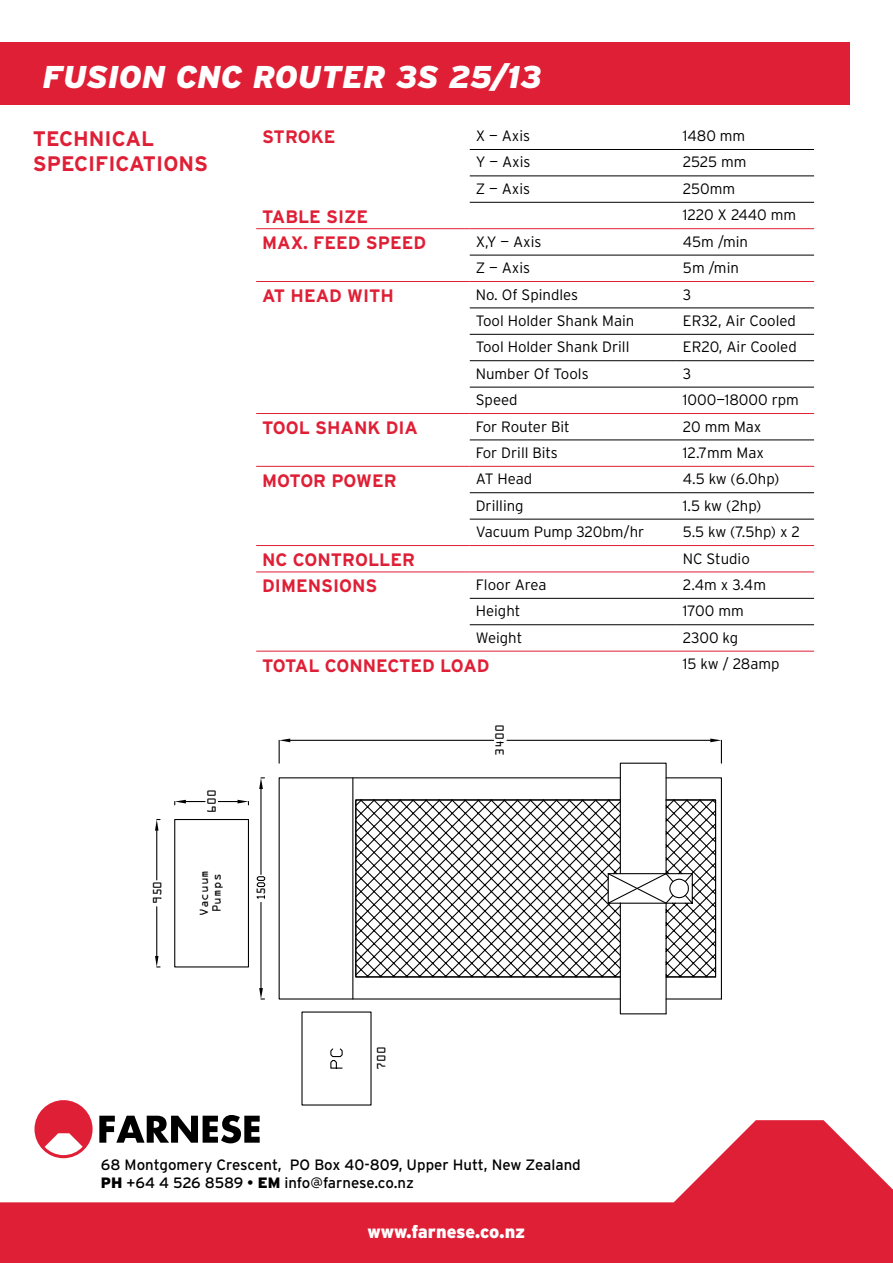
<style>
.page{position:relative;width:893px;height:1263px;background:#fff}
.page>*{position:absolute;margin:0;border:0;box-sizing:border-box;transform-origin:0 0}
.t1{font:italic 900 31.5px "Interstate";color:#fff}
.t2{font:700 21px/25.2px "Interstate";color:#df1f36}
.t3{font:700 18px "Interstate";color:#df1f36}
.t4{font:900 18px "Interstate";color:#fff}
.t5{font:300 15px "Interstate";color:#000}
.t6{font:15px/18px "Interstate";color:#000}
.t7{font:10.8px/12.9px "OCRA Std";color:#000;text-align:center}
.s1{font-weight:900}
</style>
<div class="page">
<hr style="left:352px;top:778px;width:1px;height:221px;background:#000">
<svg style="left:354px;top:801px;width:253px;height:199px"></svg>
<div style="left:174px;top:819px;width:75px;height:148px;border:1px solid #000"></div>
<div style="left:355px;top:799px;width:266px;height:178px;border:1px solid #000"></div>
<hr style="left:290px;top:740px;width:204px;height:1px;background:#000">
<hr style="left:507px;top:740px;width:203px;height:1px;background:#000">
<svg style="left:279px;top:738px;width:11px;height:25px"></svg>
<svg style="left:710px;top:738px;width:12px;height:25px"></svg>
<hr style="left:260px;top:902px;width:1px;height:86px;background:#000">
<hr style="left:260px;top:789px;width:1px;height:85px;background:#000">
<svg style="left:259px;top:988px;width:5px;height:11px"></svg>
<svg style="left:259px;top:777px;width:5px;height:12px"></svg>
<svg style="left:256px;top:876px;width:10px;height:11px"></svg>
<svg style="left:218px;top:800px;width:31px;height:5px"></svg>
<svg style="left:174px;top:800px;width:31px;height:5px"></svg>
<hr style="left:156px;top:907px;width:1px;height:49px;background:#000">
<hr style="left:156px;top:831px;width:1px;height:49px;background:#000">
<svg style="left:155px;top:956px;width:5px;height:11px"></svg>
<svg style="left:155px;top:819px;width:5px;height:12px"></svg>
<svg style="left:607px;top:777px;width:115px;height:238px"></svg>
<svg style="left:330px;top:1048px;width:13px;height:21px"></svg>
<svg style="left:256px;top:896px;width:9px;height:3px"></svg>
<svg style="left:99px;top:1115px;width:161px;height:5px"></svg>
<svg style="left:36px;top:1100px;width:55px;height:20px"></svg>
<svg style="left:256px;top:149px;width:558px;height:502px"></svg>
<hr style="left:470px;top:149px;width:207px;height:1px;background:#000">
<hr style="left:677px;top:149px;width:137px;height:1px;background:#000">
<hr style="left:470px;top:176px;width:207px;height:1px;background:#000">
<hr style="left:677px;top:176px;width:137px;height:1px;background:#000">
<hr style="left:470px;top:202px;width:207px;height:1px;background:#000">
<hr style="left:677px;top:202px;width:137px;height:1px;background:#000">
<hr style="left:470px;top:255px;width:207px;height:1px;background:#000">
<hr style="left:677px;top:255px;width:137px;height:1px;background:#000">
<hr style="left:470px;top:308px;width:207px;height:1px;background:#000">
<hr style="left:677px;top:308px;width:137px;height:1px;background:#000">
<hr style="left:470px;top:334px;width:207px;height:1px;background:#000">
<hr style="left:677px;top:334px;width:137px;height:1px;background:#000">
<hr style="left:470px;top:360px;width:207px;height:1px;background:#000">
<hr style="left:677px;top:360px;width:137px;height:1px;background:#000">
<hr style="left:470px;top:387px;width:207px;height:1px;background:#000">
<hr style="left:677px;top:387px;width:137px;height:1px;background:#000">
<hr style="left:470px;top:440px;width:207px;height:1px;background:#000">
<hr style="left:677px;top:440px;width:137px;height:1px;background:#000">
<hr style="left:470px;top:492px;width:207px;height:1px;background:#000">
<hr style="left:677px;top:492px;width:137px;height:1px;background:#000">
<hr style="left:470px;top:519px;width:207px;height:1px;background:#000">
<hr style="left:677px;top:519px;width:137px;height:1px;background:#000">
<hr style="left:470px;top:598px;width:207px;height:1px;background:#000">
<hr style="left:677px;top:598px;width:137px;height:1px;background:#000">
<hr style="left:470px;top:624px;width:207px;height:1px;background:#000">
<hr style="left:677px;top:624px;width:137px;height:1px;background:#000">
<hr style="left:256px;top:228px;width:214px;height:1px;background:#df1f36">
<hr style="left:470px;top:228px;width:207px;height:1px;background:#df1f36">
<hr style="left:677px;top:228px;width:137px;height:1px;background:#df1f36">
<hr style="left:256px;top:281px;width:214px;height:1px;background:#df1f36">
<hr style="left:470px;top:281px;width:207px;height:1px;background:#df1f36">
<hr style="left:677px;top:281px;width:137px;height:1px;background:#df1f36">
<hr style="left:256px;top:413px;width:214px;height:1px;background:#df1f36">
<hr style="left:470px;top:413px;width:207px;height:1px;background:#df1f36">
<hr style="left:677px;top:413px;width:137px;height:1px;background:#df1f36">
<hr style="left:256px;top:466px;width:214px;height:1px;background:#df1f36">
<hr style="left:470px;top:466px;width:207px;height:1px;background:#df1f36">
<hr style="left:677px;top:466px;width:137px;height:1px;background:#df1f36">
<hr style="left:256px;top:545px;width:214px;height:1px;background:#df1f36">
<hr style="left:470px;top:545px;width:207px;height:1px;background:#df1f36">
<hr style="left:677px;top:545px;width:137px;height:1px;background:#df1f36">
<hr style="left:256px;top:571px;width:214px;height:1px;background:#df1f36">
<hr style="left:470px;top:571px;width:207px;height:1px;background:#df1f36">
<hr style="left:677px;top:571px;width:137px;height:1px;background:#df1f36">
<hr style="left:256px;top:651px;width:214px;height:1px;background:#df1f36">
<hr style="left:470px;top:651px;width:207px;height:1px;background:#df1f36">
<hr style="left:677px;top:651px;width:137px;height:1px;background:#df1f36">
<div style="left:0;top:43px;width:850px;height:62px;background:#df1f36"></div>
<svg style="left:0;top:1120px;width:893px;height:143px;fill:#df1f36"></svg>
<h1 class="t1" style="left:43px;top:59px;width:500px">FUSION CNC ROUTER 3S 25/13</h1>
<h2 class="t2" style="left:33px;top:126px;width:177px">TECHNICAL<br>SPECIFICATIONS</h2>
<p class="t3" style="left:262px;top:127px;width:75px">STROKE</p>
<p class="t5" style="left:476px;top:127px;width:56px">X — Axis</p>
<p class="t5" style="left:683px;top:127px;width:64px">1480 mm</p>
<p class="t5" style="left:476px;top:154px;width:56px">Y — Axis</p>
<p class="t5" style="left:683px;top:154px;width:65px">2525 mm</p>
<p class="t5" style="left:476px;top:180px;width:56px">Z — Axis</p>
<p class="t5" style="left:683px;top:180px;width:54px">250mm</p>
<p class="t3" style="left:262px;top:206px;width:108px">TABLE SIZE</p>
<p class="t5" style="left:683px;top:207px;width:115px">1220 X 2440 mm</p>
<p class="t3" style="left:262px;top:233px;width:165px">MAX. FEED SPEED</p>
<p class="t5" style="left:476px;top:233px;width:67px">X,Y — Axis</p>
<p class="t5" style="left:683px;top:233px;width:67px">45m /min</p>
<p class="t5" style="left:476px;top:259px;width:56px">Z — Axis</p>
<p class="t5" style="left:683px;top:259px;width:58px">5m /min</p>
<p class="t3" style="left:262px;top:285px;width:133px">AT HEAD WITH</p>
<p class="t5" style="left:476px;top:286px;width:104px">No. Of Spindles</p>
<p class="t5" style="left:683px;top:286px;width:10px">3</p>
<p class="t5" style="left:476px;top:312px;width:160px">Tool Holder Shank Main</p>
<p class="t5" style="left:683px;top:312px;width:114px">ER32, Air Cooled</p>
<p class="t5" style="left:476px;top:339px;width:155px">Tool Holder Shank Drill</p>
<p class="t5" style="left:683px;top:339px;width:115px">ER20, Air Cooled</p>
<p class="t5" style="left:476px;top:365px;width:114px">Number Of Tools</p>
<p class="t5" style="left:683px;top:365px;width:10px">3</p>
<p class="t5" style="left:476px;top:391px;width:43px">Speed</p>
<p class="t5" style="left:683px;top:391px;width:118px">1000—18000 rpm</p>
<p class="t3" style="left:262px;top:417px;width:157px">TOOL SHANK DIA</p>
<p class="t5" style="left:476px;top:418px;width:95px">For Router Bit</p>
<p class="t5" style="left:683px;top:418px;width:80px">20 mm Max</p>
<p class="t5" style="left:476px;top:444px;width:84px">For Drill Bits</p>
<p class="t5" style="left:683px;top:444px;width:83px">12.7mm Max</p>
<p class="t3" style="left:262px;top:470px;width:136px">MOTOR POWER</p>
<p class="t5" style="left:476px;top:471px;width:58px">AT Head</p>
<p class="t5" style="left:683px;top:471px;width:98px">4.5 kw (6.0hp)</p>
<p class="t5" style="left:476px;top:497px;width:49px">Drilling</p>
<p class="t5" style="left:683px;top:497px;width:80px">1.5 kw (2hp)</p>
<p class="t5" style="left:476px;top:523px;width:170px">Vacuum Pump 320bm/hr</p>
<p class="t5" style="left:683px;top:523px;width:119px">5.5 kw (7.5hp) x 2</p>
<p class="t3" style="left:262px;top:549px;width:154px">NC CONTROLLER</p>
<p class="t5" style="left:683px;top:550px;width:68px">NC Studio</p>
<p class="t3" style="left:262px;top:576px;width:117px">DIMENSIONS</p>
<p class="t5" style="left:476px;top:576px;width:72px">Floor Area</p>
<p class="t5" style="left:683px;top:576px;width:85px">2.4m x 3.4m</p>
<p class="t5" style="left:476px;top:603px;width:46px">Height</p>
<p class="t5" style="left:683px;top:603px;width:62px">1700 mm</p>
<p class="t5" style="left:476px;top:629px;width:48px">Weight</p>
<p class="t5" style="left:683px;top:629px;width:57px">2300 kg</p>
<p class="t3" style="left:262px;top:655px;width:229px">TOTAL CONNECTED LOAD</p>
<p class="t5" style="left:683px;top:655px;width:98px">15 kw / 28amp</p>
<p class="t7" style="left:206px;top:813px;width:25px;rotate:-90deg">600</p>
<p class="t7" style="left:152px;top:904px;width:25px;rotate:-90deg">950</p>
<p class="t7" style="left:198px;top:916px;width:48px;rotate:-90deg">Vacuum<br>Pumps</p>
<p class="t7" style="left:256px;top:895px;width:9px;rotate:-90deg">5</p>
<p class="t7" style="left:494px;top:756px;width:32px;rotate:-90deg">3400</p>
<p class="t7" style="left:376px;top:1070px;width:25px;rotate:-90deg">700</p>
<p class="t6" style="left:101px;top:1155px;width:481px">68 Montgomery Crescent, PO Box 40-809, Upper Hutt, New Zealand<br><span class="s1">PH</span> +64 4 526 8589 • <span class="s1">EM</span> info@farnese.co.nz</p>
<p class="t4" style="left:367px;top:1221px;width:159px">www.farnese.co.nz</p>
</div>
